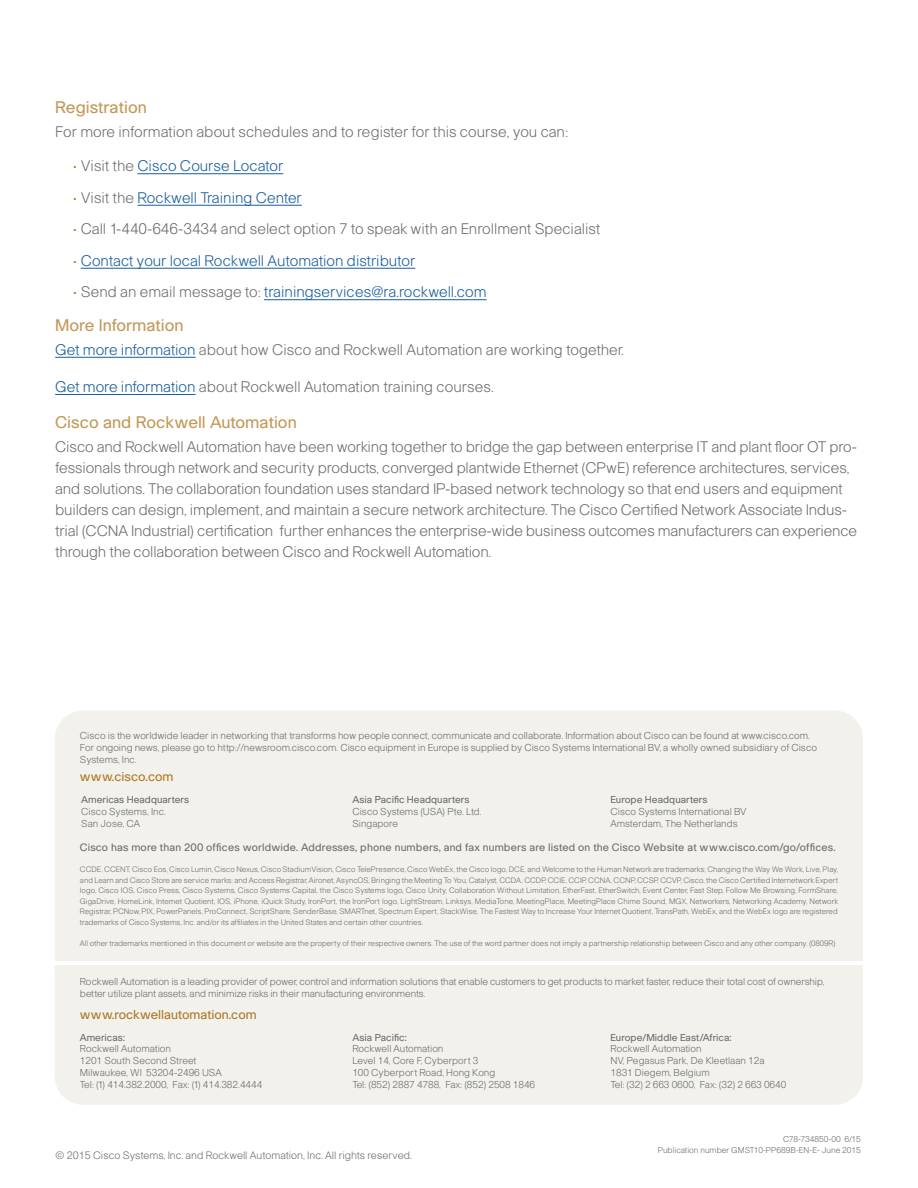
<style>
.page{position:relative;width:918px;height:1188px;background:#fff}
.page>*{position:absolute;margin:0;border:0;box-sizing:border-box;transform-origin:0 0}
.t1{font:16.5px "Cisco";color:#c3995a}
.t2{font:300 15px/21px "Cisco";letter-spacing:-.01em;color:#6c6d70}
.t3{font:300 15px "Cisco";color:#175d9e}
.t4{font:12.6px "Cisco";color:#af7926}
.t5{font:10.5px "Cisco";letter-spacing:.015em;color:#6c6d70}
.t6{font:300 10.5px "Cisco";color:#6c6d70}
.t7{font:300 9.75px/11.9px "Cisco";color:#6c6d70}
.t8{font:9.75px "Cisco";color:#6c6d70}
.t9{font:300 8.25px/11.2px "Cisco";color:#6c6d70;text-align:right}
.t10{font:300 7.65px/10.5px "Cisco";color:#6c6d70;text-align:justify}
.s1{color:#af7926}
.s2{color:#6c6d70}
.s3{color:#175d9e}
</style>
<div class="page">
<div style="left:55px;top:711px;width:808px;height:394px;background:#f2f1ec;border-radius:28px"></div>
<hr style="left:42px;top:962px;width:841px;height:3px;background:#fff">
<hr style="left:137px;top:173px;width:146px;height:1px;background:#175d9e">
<hr style="left:137px;top:205px;width:165px;height:1px;background:#175d9e">
<hr style="left:81px;top:268px;width:334px;height:1px;background:#175d9e">
<hr style="left:264px;top:299px;width:223px;height:1px;background:#175d9e">
<hr style="left:55px;top:357px;width:141px;height:1px;background:#175d9e">
<hr style="left:55px;top:394px;width:141px;height:1px;background:#175d9e">
<h1 class="t1" style="left:55px;top:98px;width:93px">Registration</h1>
<h2 class="t2" style="left:55px;top:121px;width:514px">For more information about schedules and to register for this course, you can:</h2>
<h2 class="t3" style="left:73px;top:157px;width:212px"><span class="s1">•</span> <span class="s2">Visit the</span> Cisco Course Locator</h2>
<h2 class="t3" style="left:73px;top:189px;width:230px"><span class="s1">•</span> <span class="s2">Visit the</span> Rockwell Training Center</h2>
<h2 class="t2" style="left:73px;top:218px;width:529px"><span class="s1">•</span> Call 1-440-646-3434 and select option 7 to speak with an Enrollment Specialist</h2>
<h2 class="t3" style="left:73px;top:252px;width:344px"><span class="s1">•</span> Contact your local Rockwell Automation distributor</h2>
<h2 class="t3" style="left:73px;top:283px;width:415px"><span class="s1">•</span> <span class="s2">Send an email message to:</span> trainingservices@ra.rockwell.com</h2>
<h1 class="t1" style="left:55px;top:315px;width:130px">More Information</h1>
<h2 class="t2" style="left:55px;top:339px;width:570px"><span class="s3">Get more information</span> about how Cisco and Rockwell Automation are working together.</h2>
<h2 class="t2" style="left:55px;top:376px;width:440px"><span class="s3">Get more information</span> about Rockwell Automation training courses.</h2>
<h1 class="t1" style="left:55px;top:413px;width:243px">Cisco and Rockwell Automation</h1>
<p class="t2" style="left:55px;top:436px;width:803px">Cisco and Rockwell Automation have been working together to bridge the gap between enterprise IT and plant floor OT pro&shy;fessionals through network and security products, converged plantwide Ethernet (CPwE) reference architectures, services, and solutions. The collaboration foundation uses standard IP-based network technology so that end users and equipment builders can design, implement, and maintain a secure network architecture. The Cisco Certified Network Associate Indus&shy;trial (CCNA Industrial) certification further enhances the enterprise-wide business outcomes manufacturers can experience through the collaboration between Cisco and Rockwell Automation.</p>
<p class="t7" style="left:80px;top:730px;width:739px">Cisco is the worldwide leader in networking that transforms how people connect, communicate and collaborate. Information about Cisco can be found at www.cisco.com.<br>For ongoing news, please go to http://newsroom.cisco.com. Cisco equipment in Europe is supplied by Cisco Systems International BV, a wholly owned subsidiary of Cisco<br>Systems, Inc.</p>
<h3 class="t4" style="left:80px;top:769px;width:95px">www.cisco.com</h3>
<p class="t8" style="left:81px;top:794px;width:109px">Americas Headquarters</p>
<p class="t7" style="left:81px;top:805px;width:86px">Cisco Systems, Inc.<br>San Jose, CA</p>
<p class="t8" style="left:352px;top:794px;width:119px">Asia Pacific Headquarters</p>
<p class="t7" style="left:352px;top:805px;width:131px">Cisco Systems (USA) Pte. Ltd.<br>Singapore</p>
<p class="t8" style="left:611px;top:794px;width:98px">Europe Headquarters</p>
<p class="t7" style="left:611px;top:805px;width:138px">Cisco Systems International BV<br>Amsterdam, The Netherlands</p>
<h3 class="t5" style="left:80px;top:841px;width:757px">Cisco has more than 200 offices worldwide. Addresses, phone numbers, and fax numbers are listed on the Cisco Website at www.cisco.com/go/offices.</h3>
<p class="t10" style="left:80px;top:864px;width:760px">CCDE, CCENT, Cisco Eos, Cisco Lumin, Cisco Nexus, Cisco StadiumVision, Cisco TelePresence, Cisco WebEx, the Cisco logo, DCE, and Welcome to the Human Network are trademarks; Changing the Way We Work, Live, Play, and Learn and Cisco Store are service marks; and Access Registrar, Aironet, AsyncOS, Bringing the Meeting To You, Catalyst, CCDA, CCDP, CCIE, CCIP, CCNA, CCNP, CCSP, CCVP, Cisco, the Cisco Certified Internetwork Expert logo, Cisco IOS, Cisco Press, Cisco Systems, Cisco Systems Capital, the Cisco Systems logo, Cisco Unity, Collaboration Without Limitation, EtherFast, EtherSwitch, Event Center, Fast Step, Follow Me Browsing, FormShare, GigaDrive, HomeLink, Internet Quotient, IOS, iPhone, iQuick Study, IronPort, the IronPort logo, LightStream, Linksys, MediaTone, MeetingPlace, MeetingPlace Chime Sound, MGX, Networkers, Networking Academy, Network Registrar, PCNow, PIX, PowerPanels, ProConnect, ScriptShare, SenderBase, SMARTnet, Spectrum Expert, StackWise, The Fastest Way to Increase Your Internet Quotient, TransPath, WebEx, and the WebEx logo are registered trademarks of Cisco Systems, Inc. and/or its affiliates in the United States and certain other countries.</p>
<p class="t10" style="left:80px;top:938px;width:757px">All other trademarks mentioned in this document or website are the property of their respective owners. The use of the word partner does not imply a partnership relationship between Cisco and any other company. (0809R)</p>
<p class="t7" style="left:80px;top:975px;width:746px">Rockwell Automation is a leading provider of power, control and information solutions that enable customers to get products to market faster, reduce their total cost of ownership, better utilize plant assets, and minimize risks in their manufacturing environments.</p>
<h3 class="t4" style="left:80px;top:1007px;width:178px">www.rockwellautomation.com</h3>
<p class="t8" style="left:80px;top:1031px;width:47px">Americas:</p>
<p class="t7" style="left:80px;top:1043px;width:184px">Rockwell Automation<br>1201 South Second Street<br>Milwaukee, WI 53204-2496 USA<br>Tel: (1) 414.382.2000, Fax: (1) 414.382.4444</p>
<p class="t8" style="left:352px;top:1031px;width:56px">Asia Pacific:</p>
<p class="t7" style="left:352px;top:1043px;width:184px">Rockwell Automation<br>Level 14, Core F, Cyberport 3<br>100 Cyberport Road, Hong Kong<br>Tel: (852) 2887 4788, Fax: (852) 2508 1846</p>
<p class="t8" style="left:611px;top:1031px;width:122px">Europe/Middle East/Africa:</p>
<p class="t7" style="left:611px;top:1043px;width:177px">Rockwell Automation<br>NV, Pegasus Park, De Kleetlaan 12a<br>1831 Diegem, Belgium<br>Tel: (32) 2 663 0600, Fax: (32) 2 663 0640</p>
<h3 class="t6" style="left:55px;top:1149px;width:358px">© 2015 Cisco Systems, Inc. and Rockwell Automation, Inc. All rights reserved.</h3>
<p class="t9" style="left:658px;top:1133px;width:205px">C78-734850-00 6/15<br>Publication number GMST10-PP689B-EN-E- June 2015</p>
</div>
